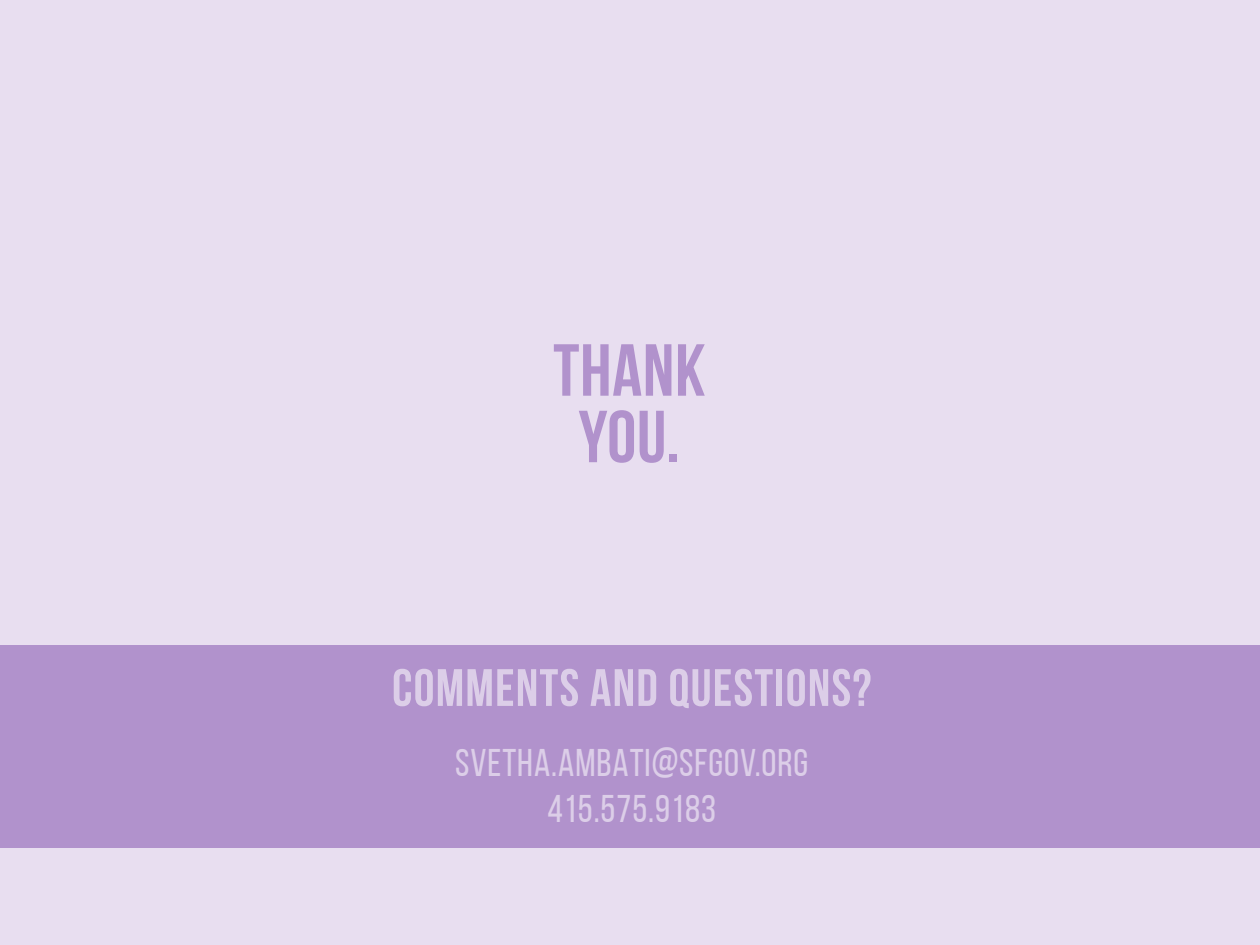
<style>
.page{position:relative;width:1260px;height:945px;background:#e8def0}
.page>*{position:absolute;margin:0;border:0;box-sizing:border-box;transform-origin:0 0}
.t1{font:700 73.5px/66.5px "Bebas Neue";letter-spacing:.01em;color:#b192cc;text-align:center}
.t2{font:700 52.5px "Bebas Neue";letter-spacing:.025em;color:#dccee8}
.t3{font:38.5px/46.2px "Bebas Neue";letter-spacing:.025em;color:#dccee8;text-align:center}
</style>
<div class="page">
<div style="left:0;top:646px;width:1260px;height:202px;background:#b192cc"></div>
<p class="t1" style="left:553px;top:336px;width:154px">THANK<br>YOU.</p>
<p class="t2" style="left:392px;top:659px;width:481px">COMMENTS AND QUESTIONS?</p>
<p class="t3" style="left:455px;top:739px;width:354px">SVETHA.AMBATI@SFGOV.ORG<br>415.575.9183</p>
</div>
